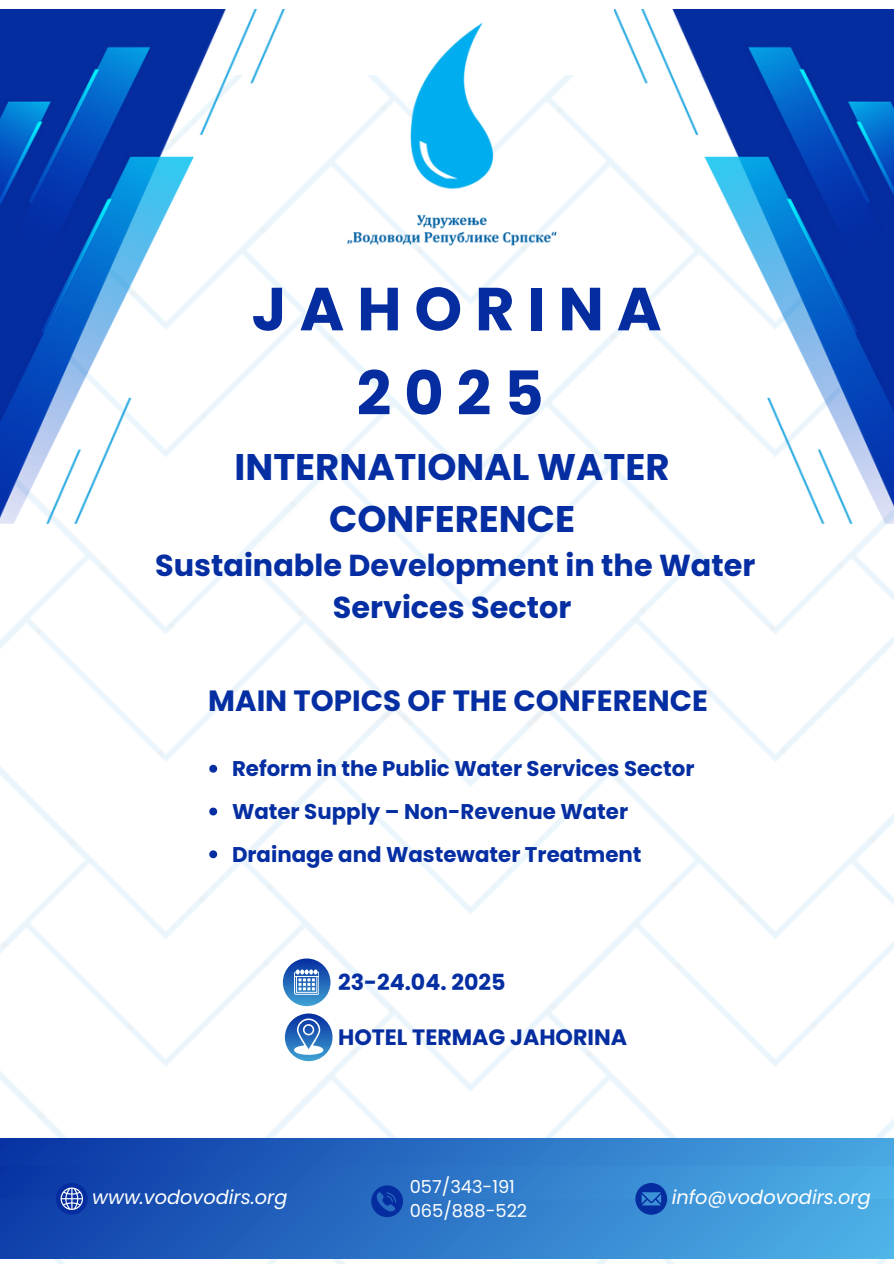
<style>
.page{position:relative;width:894px;height:1264px;background:#fff}
.page>*{position:absolute;margin:0;border:0;box-sizing:border-box;transform-origin:0 0}
.t1{font:700 60.75px/84.3px "Poppins";letter-spacing:.21em;color:#052da0;text-align:center}
.t2{font:700 37.05px/51.8px "Poppins";color:#042ea2;text-align:center}
.t3{font:700 30.3px/41.7px "Poppins";color:#042ea2;text-align:center}
.t4{font:700 29.25px "Poppins";color:#042ea2}
.t5{font:700 22.2px "Poppins";color:#052da0}
.t6{font:700 22.2px "Poppins";color:#042ea2}
.t7{font:700 21.3px "Poppins";color:#042ea2}
.t8{font:italic 19.35px "Poppins";color:#fff}
.t9{font:17.85px "Poppins";color:#fff}
</style>
<div class="page">
<img style="left:0;top:137px;width:893px;height:1126px">
<img style="left:614px;top:9px;width:279px;height:514px">
<img style="left:0;top:9px;width:285px;height:514px">
<div style="left:0;top:1138px;width:893px;height:119px;background:linear-gradient(to right,#0c3aa7,#4caee6)"></div>
<div style="left:0;top:1166px;width:893px;height:32px;background:linear-gradient(to right,#0934a4,#4fb3e8)"></div>
<img style="left:313px;top:22px;width:277px;height:308px">
<svg style="left:285px;top:1013px;width:47px;height:48px"></svg>
<svg style="left:283px;top:958px;width:47px;height:48px"></svg>
<svg style="left:294px;top:969px;width:25px;height:25px"></svg>
<svg style="left:635px;top:1182px;width:32px;height:32px"></svg>
<svg style="left:56px;top:1182px;width:32px;height:32px"></svg>
<svg style="left:371px;top:1185px;width:32px;height:32px"></svg>
<svg style="left:294px;top:1018px;width:29px;height:37px"></svg>
<svg style="left:209px;top:764px;width:8px;height:8px"></svg>
<svg style="left:209px;top:807px;width:8px;height:8px"></svg>
<svg style="left:209px;top:850px;width:8px;height:8px"></svg>
<p class="t1" style="left:251px;top:267px;width:411px">JAHORINA<br>2025</p>
<p class="t2" style="left:234px;top:441px;width:436px">INTERNATIONAL WATER<br>CONFERENCE</p>
<p class="t3" style="left:155px;top:544px;width:601px">Sustainable Development in the Water<br>Services Sector</p>
<p class="t4" style="left:208px;top:680px;width:501px">MAIN TOPICS OF THE CONFERENCE</p>
<p class="t7" style="left:232px;top:753px;width:464px">Reform in the Public Water Services Sector</p>
<p class="t7" style="left:232px;top:796px;width:397px">Water Supply – Non-Revenue Water</p>
<p class="t7" style="left:232px;top:839px;width:411px">Drainage and Wastewater Treatment</p>
<p class="t6" style="left:338px;top:966px;width:169px">23-24.04. 2025</p>
<h2 class="t5" style="left:338px;top:1021px;width:290px">HOTEL TERMAG JAHORINA</h2>
<h1 class="t9" style="left:409px;top:1173px;width:107px">057/343-191</h1>
<h3 class="t9" style="left:409px;top:1198px;width:119px">065/888-522</h3>
<p class="t8" style="left:92px;top:1183px;width:197px">www.vodovodirs.org</p>
<p class="t8" style="left:671px;top:1183px;width:200px">info@vodovodirs.org</p>
</div>
